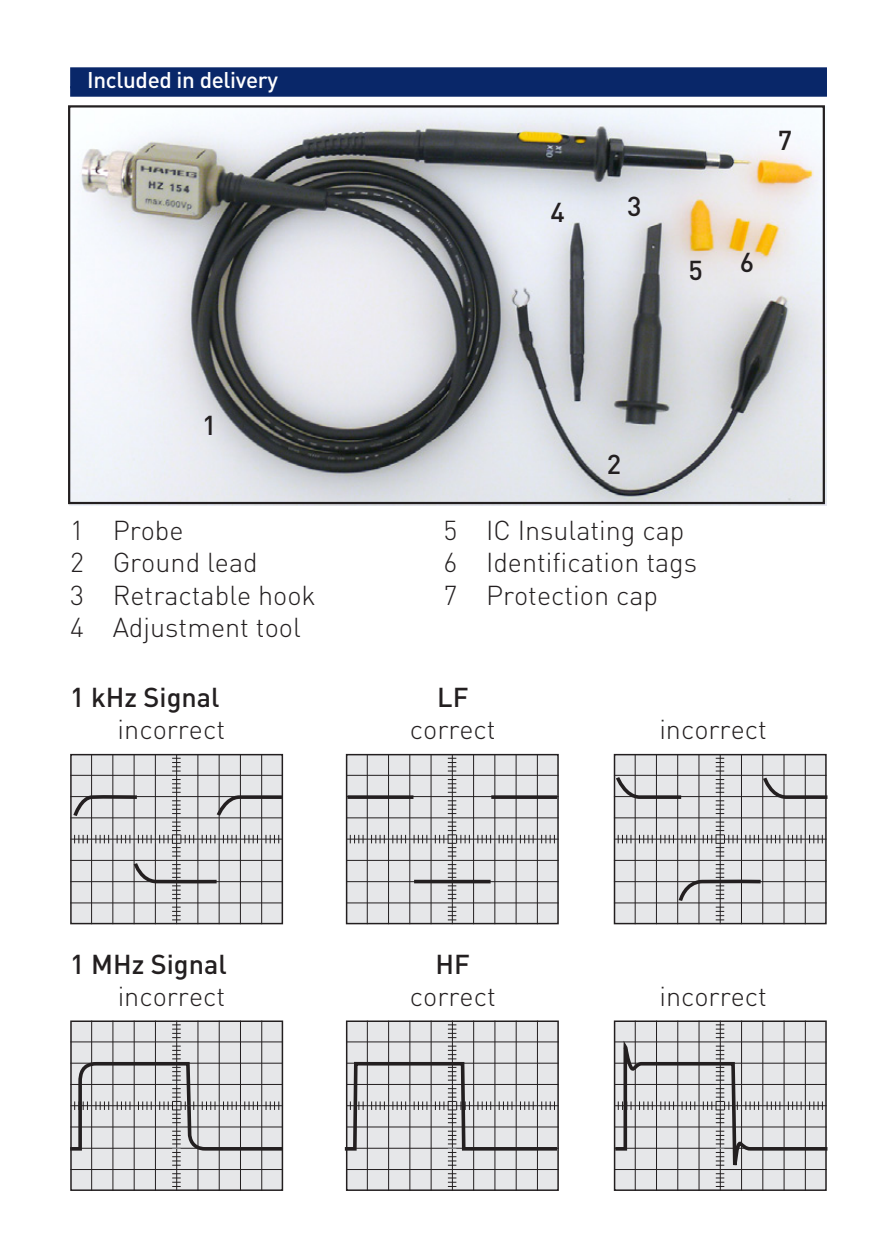
<style>
.page{position:relative;width:893px;height:1259px;background:#fff}
.page>*{position:absolute;margin:0;border:0;box-sizing:border-box;transform-origin:0 0}
.t1{font:300 27px/32.1px "DIN";color:#231f20}
.t2{font:500 27px "DIN";color:#231f20}
.t3{font:500 22.5px "DIN";letter-spacing:-.015em;color:#fff}
</style>
<div class="page">
<div style="left:71px;top:754px;width:211px;height:169px;background:#e6e7e9"></div>
<div style="left:70px;top:754px;width:213px;height:170px;border:2px solid #231f20"></div>
<hr style="left:91px;top:754px;width:1px;height:170px;background:#231f20">
<hr style="left:112px;top:754px;width:1px;height:170px;background:#231f20">
<hr style="left:134px;top:754px;width:1px;height:170px;background:#231f20">
<hr style="left:155px;top:754px;width:1px;height:170px;background:#231f20">
<hr style="left:176px;top:754px;width:1px;height:170px;background:#231f20">
<hr style="left:197px;top:754px;width:1px;height:170px;background:#231f20">
<hr style="left:219px;top:754px;width:1px;height:170px;background:#231f20">
<hr style="left:240px;top:754px;width:1px;height:170px;background:#231f20">
<hr style="left:261px;top:754px;width:1px;height:170px;background:#231f20">
<hr style="left:70px;top:775px;width:213px;height:1px;background:#231f20">
<hr style="left:70px;top:796px;width:213px;height:1px;background:#231f20">
<hr style="left:70px;top:817px;width:213px;height:1px;background:#231f20">
<hr style="left:70px;top:838px;width:213px;height:1px;background:#231f20">
<hr style="left:70px;top:860px;width:213px;height:1px;background:#231f20">
<hr style="left:70px;top:881px;width:213px;height:1px;background:#231f20">
<hr style="left:70px;top:902px;width:213px;height:1px;background:#231f20">
<svg style="left:172px;top:906px;width:9px;height:14px"></svg>
<svg style="left:172px;top:758px;width:9px;height:13px"></svg>
<svg style="left:71px;top:779px;width:213px;height:120px"></svg>
<div style="left:347px;top:754px;width:211px;height:169px;background:#e6e7e9"></div>
<div style="left:346px;top:754px;width:213px;height:170px;border:2px solid #231f20"></div>
<hr style="left:367px;top:754px;width:1px;height:170px;background:#231f20">
<hr style="left:388px;top:754px;width:1px;height:170px;background:#231f20">
<hr style="left:409px;top:754px;width:1px;height:170px;background:#231f20">
<hr style="left:431px;top:754px;width:1px;height:170px;background:#231f20">
<hr style="left:452px;top:754px;width:1px;height:170px;background:#231f20">
<hr style="left:473px;top:754px;width:1px;height:170px;background:#231f20">
<hr style="left:494px;top:754px;width:1px;height:170px;background:#231f20">
<hr style="left:516px;top:754px;width:1px;height:170px;background:#231f20">
<hr style="left:537px;top:754px;width:1px;height:170px;background:#231f20">
<hr style="left:346px;top:775px;width:213px;height:1px;background:#231f20">
<hr style="left:346px;top:796px;width:213px;height:1px;background:#231f20">
<hr style="left:346px;top:817px;width:213px;height:1px;background:#231f20">
<hr style="left:346px;top:838px;width:213px;height:1px;background:#231f20">
<hr style="left:346px;top:860px;width:213px;height:1px;background:#231f20">
<hr style="left:346px;top:881px;width:213px;height:1px;background:#231f20">
<hr style="left:346px;top:902px;width:213px;height:1px;background:#231f20">
<svg style="left:350px;top:835px;width:14px;height:8px"></svg>
<svg style="left:371px;top:835px;width:14px;height:8px"></svg>
<svg style="left:392px;top:835px;width:14px;height:8px"></svg>
<svg style="left:414px;top:835px;width:13px;height:8px"></svg>
<svg style="left:477px;top:835px;width:14px;height:8px"></svg>
<svg style="left:499px;top:835px;width:13px;height:8px"></svg>
<svg style="left:520px;top:835px;width:14px;height:8px"></svg>
<svg style="left:541px;top:835px;width:14px;height:8px"></svg>
<svg style="left:448px;top:906px;width:8px;height:14px"></svg>
<svg style="left:448px;top:864px;width:8px;height:35px"></svg>
<svg style="left:435px;top:821px;width:35px;height:35px"></svg>
<svg style="left:448px;top:800px;width:8px;height:14px"></svg>
<svg style="left:448px;top:779px;width:8px;height:14px"></svg>
<svg style="left:448px;top:758px;width:8px;height:13px"></svg>
<svg style="left:347px;top:795px;width:66px;height:4px"></svg>
<svg style="left:491px;top:795px;width:66px;height:4px"></svg>
<svg style="left:414px;top:879px;width:77px;height:4px"></svg>
<div style="left:614px;top:754px;width:212px;height:169px;background:#e6e7e9"></div>
<div style="left:614px;top:754px;width:213px;height:170px;border:2px solid #231f20"></div>
<hr style="left:635px;top:754px;width:1px;height:170px;background:#231f20">
<hr style="left:656px;top:754px;width:1px;height:170px;background:#231f20">
<hr style="left:677px;top:754px;width:1px;height:170px;background:#231f20">
<hr style="left:698px;top:754px;width:1px;height:170px;background:#231f20">
<hr style="left:720px;top:754px;width:1px;height:170px;background:#231f20">
<hr style="left:741px;top:754px;width:1px;height:170px;background:#231f20">
<hr style="left:762px;top:754px;width:1px;height:170px;background:#231f20">
<hr style="left:783px;top:754px;width:1px;height:170px;background:#231f20">
<hr style="left:805px;top:754px;width:1px;height:170px;background:#231f20">
<hr style="left:614px;top:775px;width:212px;height:1px;background:#231f20">
<hr style="left:614px;top:796px;width:212px;height:1px;background:#231f20">
<hr style="left:614px;top:817px;width:212px;height:1px;background:#231f20">
<hr style="left:614px;top:838px;width:212px;height:1px;background:#231f20">
<hr style="left:614px;top:860px;width:212px;height:1px;background:#231f20">
<hr style="left:614px;top:881px;width:212px;height:1px;background:#231f20">
<hr style="left:614px;top:902px;width:212px;height:1px;background:#231f20">
<svg style="left:618px;top:835px;width:13px;height:8px"></svg>
<svg style="left:639px;top:835px;width:14px;height:8px"></svg>
<svg style="left:660px;top:835px;width:14px;height:8px"></svg>
<svg style="left:681px;top:835px;width:14px;height:8px"></svg>
<svg style="left:745px;top:835px;width:14px;height:8px"></svg>
<svg style="left:766px;top:835px;width:14px;height:8px"></svg>
<svg style="left:788px;top:835px;width:13px;height:8px"></svg>
<svg style="left:809px;top:835px;width:14px;height:8px"></svg>
<svg style="left:703px;top:821px;width:35px;height:35px"></svg>
<svg style="left:716px;top:800px;width:8px;height:14px"></svg>
<svg style="left:716px;top:779px;width:8px;height:14px"></svg>
<svg style="left:716px;top:758px;width:8px;height:13px"></svg>
<svg style="left:614px;top:774px;width:71px;height:27px"></svg>
<svg style="left:761px;top:774px;width:67px;height:27px"></svg>
<svg style="left:677px;top:864px;width:87px;height:56px"></svg>
<div style="left:71px;top:1021px;width:211px;height:169px;background:#e6e7e9"></div>
<div style="left:70px;top:1020px;width:213px;height:171px;border:2px solid #231f20"></div>
<hr style="left:91px;top:1020px;width:1px;height:170px;background:#231f20">
<hr style="left:112px;top:1020px;width:1px;height:170px;background:#231f20">
<hr style="left:134px;top:1020px;width:1px;height:170px;background:#231f20">
<hr style="left:155px;top:1020px;width:1px;height:170px;background:#231f20">
<hr style="left:176px;top:1020px;width:1px;height:170px;background:#231f20">
<hr style="left:197px;top:1020px;width:1px;height:170px;background:#231f20">
<hr style="left:219px;top:1020px;width:1px;height:170px;background:#231f20">
<hr style="left:240px;top:1020px;width:1px;height:170px;background:#231f20">
<hr style="left:261px;top:1020px;width:1px;height:170px;background:#231f20">
<hr style="left:70px;top:1041px;width:213px;height:1px;background:#231f20">
<hr style="left:70px;top:1169px;width:213px;height:1px;background:#231f20">
<svg style="left:172px;top:1173px;width:9px;height:14px"></svg>
<svg style="left:172px;top:1024px;width:9px;height:14px"></svg>
<svg style="left:70px;top:1045px;width:214px;height:120px"></svg>
<div style="left:347px;top:1021px;width:211px;height:169px;background:#e6e7e9"></div>
<div style="left:346px;top:1020px;width:213px;height:171px;border:2px solid #231f20"></div>
<hr style="left:367px;top:1020px;width:1px;height:170px;background:#231f20">
<hr style="left:388px;top:1020px;width:1px;height:170px;background:#231f20">
<hr style="left:409px;top:1020px;width:1px;height:170px;background:#231f20">
<hr style="left:431px;top:1020px;width:1px;height:170px;background:#231f20">
<hr style="left:452px;top:1020px;width:1px;height:170px;background:#231f20">
<hr style="left:473px;top:1020px;width:1px;height:170px;background:#231f20">
<hr style="left:494px;top:1020px;width:1px;height:170px;background:#231f20">
<hr style="left:516px;top:1020px;width:1px;height:170px;background:#231f20">
<hr style="left:537px;top:1020px;width:1px;height:170px;background:#231f20">
<hr style="left:346px;top:1041px;width:213px;height:1px;background:#231f20">
<hr style="left:346px;top:1169px;width:213px;height:1px;background:#231f20">
<svg style="left:448px;top:1173px;width:8px;height:14px"></svg>
<svg style="left:448px;top:1024px;width:8px;height:14px"></svg>
<svg style="left:344px;top:1045px;width:215px;height:120px"></svg>
<div style="left:614px;top:1020px;width:213px;height:171px;border:2px solid #231f20"></div>
<hr style="left:635px;top:1020px;width:1px;height:170px;background:#231f20">
<hr style="left:656px;top:1020px;width:1px;height:170px;background:#231f20">
<hr style="left:677px;top:1020px;width:1px;height:170px;background:#231f20">
<hr style="left:698px;top:1020px;width:1px;height:170px;background:#231f20">
<hr style="left:720px;top:1020px;width:1px;height:170px;background:#231f20">
<hr style="left:741px;top:1020px;width:1px;height:170px;background:#231f20">
<hr style="left:762px;top:1020px;width:1px;height:170px;background:#231f20">
<hr style="left:784px;top:1020px;width:1px;height:170px;background:#231f20">
<hr style="left:805px;top:1020px;width:1px;height:170px;background:#231f20">
<svg style="left:613px;top:1024px;width:215px;height:163px;background:#c8c9ca"></svg>
<div style="left:70px;top:67px;width:757px;height:21px;background:#092769"></div>
<div style="left:70px;top:86px;width:757px;height:11px;background:#092769"></div>
<img style="left:69px;top:108px;width:757px;height:397px">
<div style="left:68px;top:105px;width:757px;height:399px;border:2px solid #231f20"></div>
<p class="t3" style="left:87px;top:66px;width:192px">Included in delivery</p>
<p class="t2" style="left:550px;top:195px;width:16px">4</p>
<p class="t2" style="left:627px;top:189px;width:16px">3</p>
<p class="t2" style="left:778px;top:123px;width:16px">7</p>
<p class="t2" style="left:689px;top:253px;width:16px">5</p>
<p class="t2" style="left:740px;top:245px;width:16px">6</p>
<p class="t2" style="left:202px;top:408px;width:16px">1</p>
<p class="t2" style="left:607px;top:447px;width:16px">2</p>
<p class="t1" style="left:70px;top:514px;width:247px">1 Probe<br>2 Ground lead<br>3 Retractable hook<br>4 Adjustment tool</p>
<p class="t1" style="left:443px;top:514px;width:255px">5 IC Insulating cap<br>6 Identification tags<br>7 Protection cap</p>
<p class="t2" style="left:70px;top:680px;width:151px">1 kHz Signal</p>
<p class="t2" style="left:437px;top:680px;width:33px">LF</p>
<p class="t1" style="left:118px;top:713px;width:109px">incorrect</p>
<p class="t1" style="left:410px;top:713px;width:87px">correct</p>
<p class="t1" style="left:659px;top:713px;width:109px">incorrect</p>
<p class="t2" style="left:70px;top:946px;width:158px">1 MHz Signal</p>
<p class="t2" style="left:436px;top:946px;width:36px">HF</p>
<p class="t1" style="left:118px;top:980px;width:109px">incorrect</p>
<p class="t1" style="left:410px;top:980px;width:87px">correct</p>
<p class="t1" style="left:659px;top:980px;width:109px">incorrect</p>
</div>
